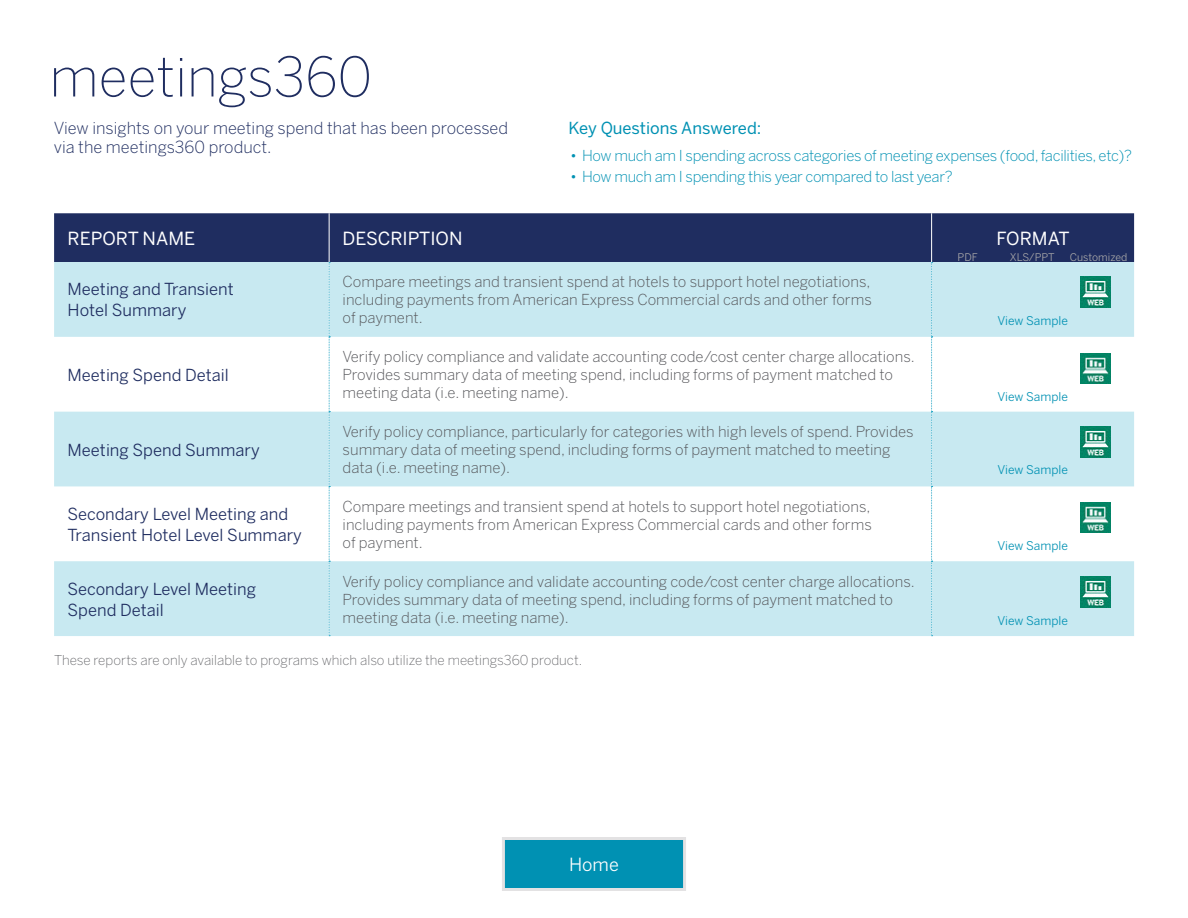
<style>
.page{position:relative;width:1188px;height:918px;background:#fff}
.page>*{position:absolute;margin:0;border:0;box-sizing:border-box;transform-origin:0 0}
.t1{font:200 54px "Benton Sans";color:#1f2d60}
.t2{font:18px "Benton Sans";color:#fff}
.t3{font:18px "Benton Sans";color:#fff}
.t4{font:16.5px/21px "Benton Sans";color:#1f2d60}
.t5{font:300 16.5px/19.5px "Benton Sans";color:#1f2d60}
.t6{font:16.5px "Benton Sans";color:#0091b3}
.t7{font:300 15px/18px "Benton Sans";color:#55565a}
.t8{font:300 15px "Benton Sans";letter-spacing:-.02em;color:#0091b3}
.t9{font:200 13.5px "Benton Sans";color:#55565a}
.t10{font:12px "Benton Sans";color:#0091b3}
.t11{font:10.5px "Benton Sans";color:#a9a8a9}
</style>
<div class="page">
<div style="left:54px;top:213px;width:1080px;height:49px;background:#1f2d60"></div>
<div style="left:54px;top:262px;width:1080px;height:75px;background:#c8e9f1"></div>
<svg style="left:54px;top:412px;width:1080px;height:224px;fill:#c8e9f1"></svg>
<svg style="left:329px;top:262px;width:1px;height:374px"></svg>
<svg style="left:931px;top:262px;width:2px;height:374px"></svg>
<hr style="left:329px;top:213px;width:1px;height:49px;background:#fff">
<hr style="left:931px;top:213px;width:1px;height:49px;background:#fff">
<img style="left:1080px;top:277px;width:31px;height:30px">
<img style="left:1080px;top:353px;width:31px;height:31px">
<img style="left:1080px;top:426px;width:31px;height:31px">
<img style="left:1080px;top:502px;width:31px;height:31px">
<img style="left:1080px;top:577px;width:31px;height:30px">
<svg style="left:502px;top:837px;width:184px;height:54px;background:#1f9cb9"></svg>
<h1 class="t1" style="left:50px;top:45px;width:324px">meetings360</h1>
<p class="t5" style="left:54px;top:118px;width:456px">View insights on your meeting spend that has been processed via the meetings360 product.</p>
<p class="t6" style="left:568px;top:118px;width:194px">Key Questions Answered:</p>
<p class="t8" style="left:570px;top:147px;width:564px">• How much am I spending across categories of meeting expenses (food, facilities, etc)?</p>
<p class="t8" style="left:570px;top:168px;width:384px">• How much am I spending this year compared to last year?</p>
<p class="t2" style="left:68px;top:228px;width:129px">REPORT NAME</p>
<p class="t2" style="left:343px;top:228px;width:121px">DESCRIPTION</p>
<p class="t2" style="left:997px;top:228px;width:74px">FORMAT</p>
<p class="t4" style="left:68px;top:279px;width:168px">Meeting and Transient<br>Hotel Summary</p>
<p class="t7" style="left:343px;top:273px;width:531px;text-align:justify">Compare meetings and transient spend at hotels to support hotel negotiations, including payments from American Express Commercial cards and other forms of payment.</p>
<p class="t11" style="left:958px;top:251px;width:22px">PDF</p>
<p class="t11" style="left:1010px;top:251px;width:46px">XLS/PPT</p>
<p class="t11" style="left:1070px;top:251px;width:59px">Customized</p>
<p class="t10" style="left:998px;top:313px;width:72px">View Sample</p>
<p class="t4" style="left:68px;top:364px;width:163px">Meeting Spend Detail</p>
<p class="t4" style="left:68px;top:439px;width:194px">Meeting Spend Summary</p>
<p class="t7" style="left:343px;top:348px;width:574px">Verify policy compliance and validate accounting code/cost center charge allocations.<br>Provides summary data of meeting spend, including forms of payment matched to meeting data (i.e. meeting name).</p>
<p class="t7" style="left:343px;top:422px;width:572px">Verify policy compliance, particularly for categories with high levels of spend. Provides summary data of meeting spend, including forms of payment matched to meeting data (i.e. meeting name).</p>
<p class="t4" style="left:68px;top:503px;width:236px">Secondary Level Meeting and<br>Transient Hotel Level Summary</p>
<p class="t7" style="left:343px;top:497px;width:531px;text-align:justify">Compare meetings and transient spend at hotels to support hotel negotiations, including payments from American Express Commercial cards and other forms of payment.</p>
<p class="t4" style="left:68px;top:578px;width:190px">Secondary Level Meeting<br>Spend Detail</p>
<p class="t7" style="left:343px;top:572px;width:574px">Verify policy compliance and validate accounting code/cost center charge allocations.<br>Provides summary data of meeting spend, including forms of payment matched to meeting data (i.e. meeting name).</p>
<p class="t9" style="left:54px;top:653px;width:530px">These reports are only available to programs which also utilize the meetings360 product.</p>
<p class="t3" style="left:569px;top:854px;width:51px">Home</p>
<p class="t10" style="left:998px;top:390px;width:72px">View Sample</p>
<p class="t10" style="left:998px;top:463px;width:72px">View Sample</p>
<p class="t10" style="left:998px;top:539px;width:72px">View Sample</p>
<p class="t10" style="left:998px;top:613px;width:72px">View Sample</p>
</div>
